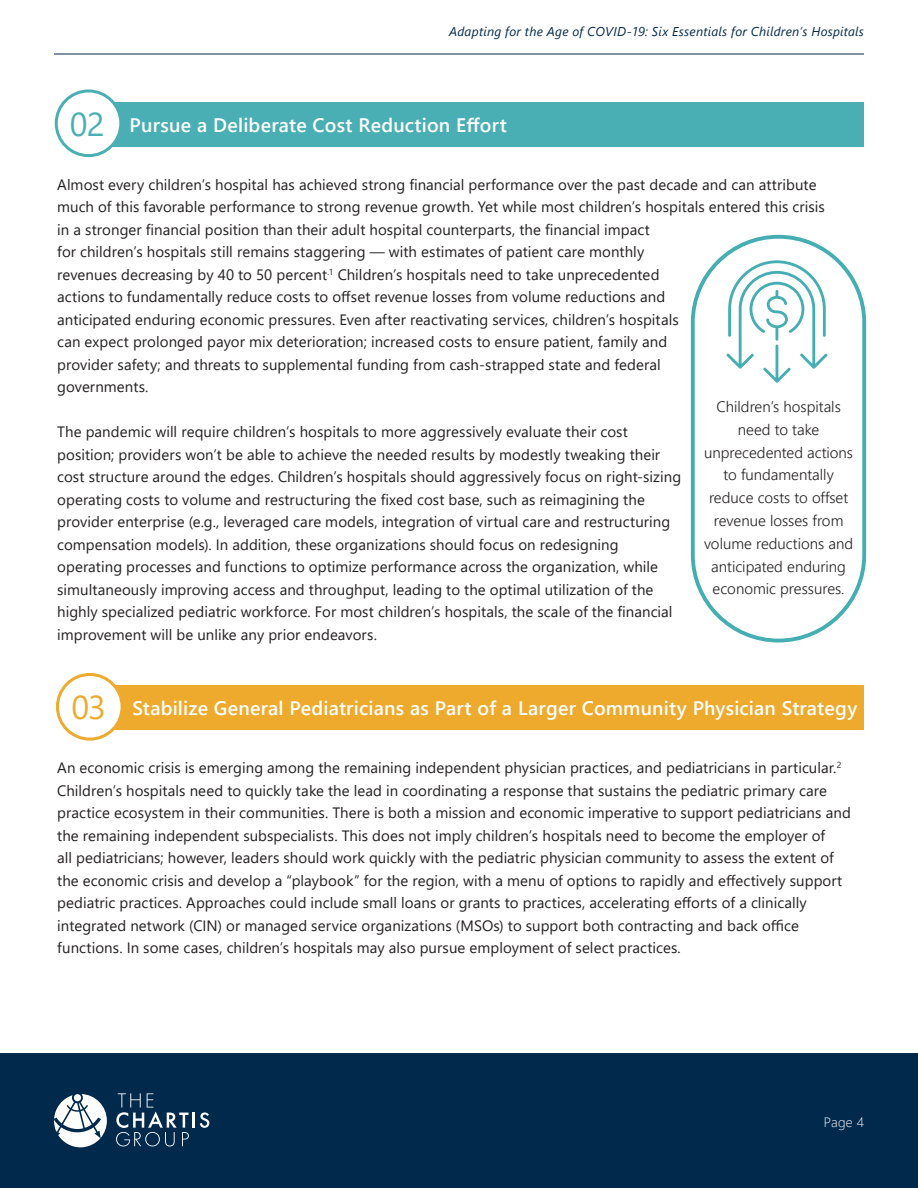
<style>
.page{position:relative;width:918px;height:1188px;background:#fff}
.page>*{position:absolute;margin:0;border:0;box-sizing:border-box;transform-origin:0 0}
.t1{font:33px "Segoe UI";color:#4aafb4}
.t2{font:33px "Segoe UI";color:#edaa2d}
.Chartis_-_Heading_2{font:600 19.5px "Segoe UI";letter-spacing:.01em;color:#fff}
.t3{font:300 15.15px/22.8px "Segoe UI";color:#231f20;text-align:center}
.Chartis_-_Body_Copy{font:15px/22.5px "Segoe UI";letter-spacing:.005em;color:#231f20}
.t4{font:300 13.5px "Segoe UI";color:#fff}
.t5{font:italic 12.75px "Segoe UI";letter-spacing:.02em;color:#00294c}
</style>
<div class="page">
<div style="left:0;top:1053px;width:918px;height:135px;background:#00294c"></div>
<hr style="left:54px;top:54px;width:810px;height:1px;background:#00294c">
<svg style="left:54px;top:1094px;width:53px;height:53px"></svg>
<svg style="left:116px;top:1093px;width:93px;height:53px"></svg>
<div style="left:88px;top:102px;width:776px;height:44px;background:#4aafb4"></div>
<div style="left:56px;top:91px;width:65px;height:65px;background:#fff;border-radius:50%"></div>
<div style="left:55px;top:89px;width:67px;height:68px;border:3px solid #4aafb4;border-radius:50%"></div>
<div style="left:94px;top:686px;width:770px;height:44px;background:#edaa2d"></div>
<div style="left:57px;top:674px;width:65px;height:65px;background:#fff;border-radius:50%"></div>
<div style="left:56px;top:673px;width:68px;height:68px;border:3px solid #edaa2d;border-radius:50%"></div>
<svg style="left:690px;top:234px;width:177px;height:409px"></svg>
<svg style="left:726px;top:260px;width:102px;height:123px"></svg>
<p class="t5" style="left:449px;top:20px;width:416px">Adapting for the Age of COVID-19: Six Essentials for Children’s Hospitals</p>
<p class="t1" style="left:70px;top:93px;width:36px">02</p>
<p class="Chartis_-_Heading_2" style="left:130px;top:107px;width:379px">Pursue a Deliberate Cost Reduction Effort</p>
<p class="Chartis_-_Body_Copy" style="left:57px;top:172px;width:769px">Almost every children’s hospital has achieved strong financial performance over the past decade and can attribute much of this favorable performance to strong revenue growth. Yet while most children’s hospitals entered this crisis in a stronger financial position than their adult hospital counterparts, the financial impact<br>for children’s hospitals still remains staggering — with estimates of patient care monthly<br>revenues decreasing by 40 to 50 percent<sup>.1</sup> Children’s hospitals need to take unprecedented<br>actions to fundamentally reduce costs to offset revenue losses from volume reductions and<br>anticipated enduring economic pressures. Even after reactivating services, children’s hospitals<br>can expect prolonged payor mix deterioration; increased costs to ensure patient, family and<br>provider safety; and threats to supplemental funding from cash-strapped state and federal<br>governments.</p>
<p class="Chartis_-_Body_Copy" style="left:57px;top:420px;width:625px">The pandemic will require children’s hospitals to more aggressively evaluate their cost position; providers won’t be able to achieve the needed results by modestly tweaking their cost structure around the edges. Children’s hospitals should aggressively focus on right-sizing operating costs to volume and restructuring the fixed cost base, such as reimagining the provider enterprise (e.g., leveraged care models, integration of virtual care and restructuring compensation models). In addition, these organizations should focus on redesigning operating processes and functions to optimize performance across the organization, while simultaneously improving access and throughput, leading to the optimal utilization of the highly specialized pediatric workforce. For most children’s hospitals, the scale of the financial improvement will be unlike any prior endeavors.</p>
<p class="t3" style="left:704px;top:394px;width:151px">Children’s hospitals need to take unprecedented actions to fundamentally reduce costs to offset revenue losses from volume reductions and anticipated enduring economic pressures.</p>
<p class="t2" style="left:71px;top:676px;width:36px">03</p>
<p class="Chartis_-_Heading_2" style="left:132px;top:690px;width:726px">Stabilize General Pediatricians as Part of a Larger Community Physician Strategy</p>
<p class="Chartis_-_Body_Copy" style="left:57px;top:756px;width:795px">An economic crisis is emerging among the remaining independent physician practices, and pediatricians in particular.<sup>2<br></sup>Children’s hospitals need to quickly take the lead in coordinating a response that sustains the pediatric primary care practice ecosystem in their communities. There is both a mission and economic imperative to support pediatricians and the remaining independent subspecialists. This does not imply children’s hospitals need to become the employer of<br>all pediatricians; however, leaders should work quickly with the pediatric physician community to assess the extent of the economic crisis and develop a “playbook” for the region, with a menu of options to rapidly and effectively support pediatric practices. Approaches could include small loans or grants to practices, accelerating efforts of a clinically integrated network (CIN) or managed service organizations (MSOs) to support both contracting and back office functions. In some cases, children’s hospitals may also pursue employment of select practices.</p>
<p class="t4" style="left:824px;top:1109px;width:42px">Page 4</p>
</div>
